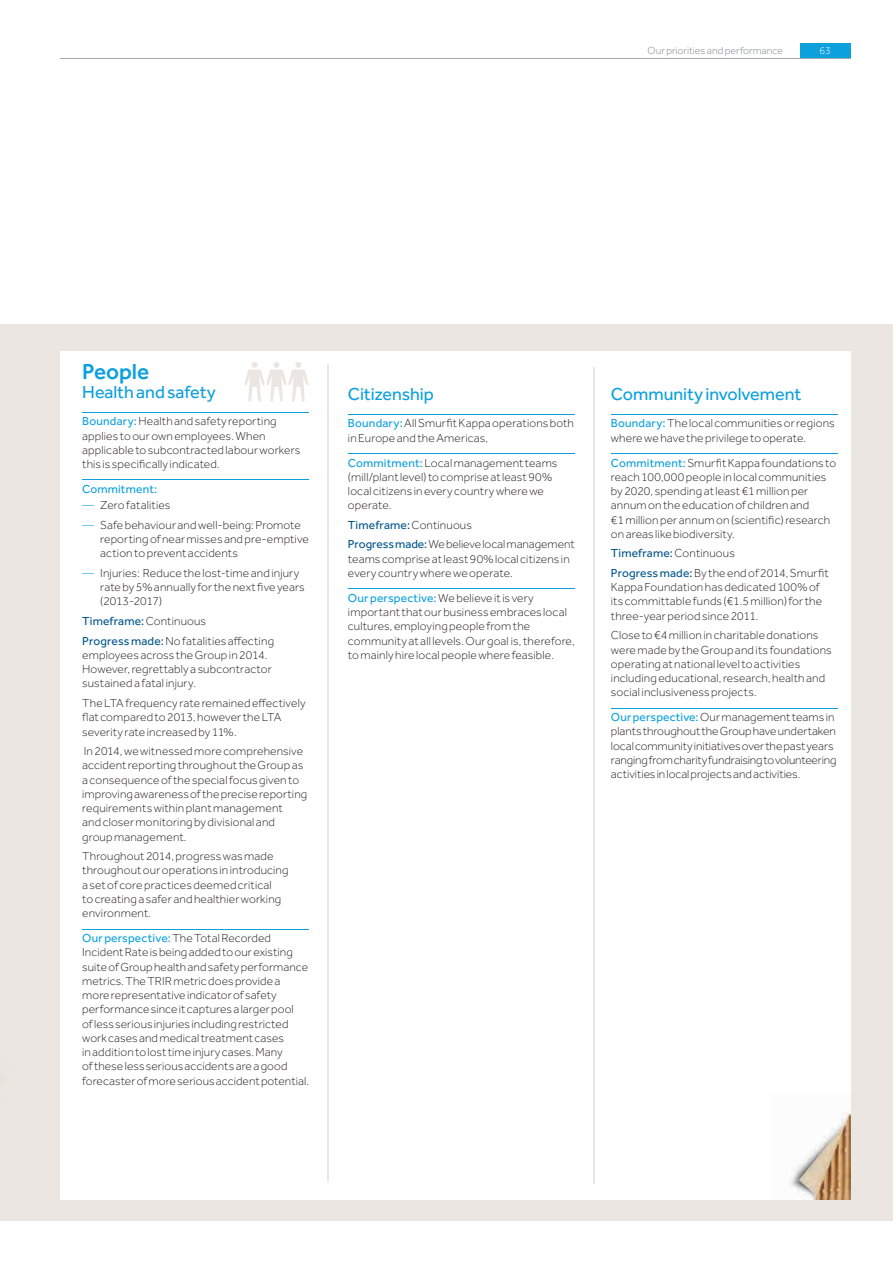
<style>
.page{position:relative;width:893px;height:1263px;background:#fff}
.page>*{position:absolute;margin:0;border:0;box-sizing:border-box;transform-origin:0 0}
.t1{font:500 22.5px "Effra";letter-spacing:-.005em;color:#0ca0dc}
.t2{font:18px "Effra";letter-spacing:-.005em;color:#0ca0dc}
.t3{font:300 12px/14.2px "Effra";letter-spacing:.01em;color:#231f20}
.t4{font:12px "Effra";letter-spacing:.015em;color:#0ca0dc}
.t5{font:300 10.5px "Effra";letter-spacing:.005em;color:#808285}
.t6{font:300 10.5px "Effra";color:#fff}
.s1{font-weight:400;color:#0ca0dc}
.s2{color:#0ca0dc}
.s3{font-weight:400;color:#01558a}
</style>
<div class="page">
<div style="left:0;top:324px;width:893px;height:896px;background:#ebe6e1"></div>
<div style="left:800px;top:43px;width:50px;height:15px;background:#0ca0dc"></div>
<hr style="left:60px;top:58px;width:790px;height:1px;background:#a8a9ad">
<div style="left:60px;top:351px;width:790px;height:848px;background:#fff"></div>
<hr style="left:82px;top:412px;width:227px;height:1px;background:#0ca0dc">
<hr style="left:82px;top:480px;width:227px;height:1px;background:#0ca0dc">
<hr style="left:82px;top:929px;width:227px;height:1px;background:#0ca0dc">
<hr style="left:348px;top:414px;width:227px;height:1px;background:#0ca0dc">
<hr style="left:348px;top:453px;width:227px;height:1px;background:#0ca0dc">
<hr style="left:348px;top:589px;width:227px;height:1px;background:#0ca0dc">
<hr style="left:611px;top:414px;width:226px;height:1px;background:#0ca0dc">
<hr style="left:611px;top:453px;width:226px;height:1px;background:#0ca0dc">
<hr style="left:611px;top:708px;width:226px;height:1px;background:#0ca0dc">
<img style="left:789px;top:1112px;width:61px;height:87px">
<hr style="left:327px;top:364px;width:2px;height:816px;background:#ebe6e1">
<hr style="left:593px;top:367px;width:2px;height:816px;background:#ebe6e1">
<svg style="left:244px;top:362px;width:65px;height:40px"></svg>
<p class="t5" style="left:648px;top:44px;width:137px">Our priorities and performance</p>
<p class="t6" style="left:820px;top:45px;width:13px">63</p>
<h1 class="t1" style="left:82px;top:358px;width:68px">People</h1>
<h2 class="t2" style="left:82px;top:382px;width:135px">Health and safety</h2>
<p class="t3" style="left:82px;top:414px;width:220px"><span class="s1">Boundary:</span> Health and safety reporting applies to our own employees. When applicable to subcontracted labour workers this is specifically indicated.</p>
<p class="t4" style="left:82px;top:482px;width:77px">Commitment:</p>
<p class="t3" style="left:82px;top:498px;width:90px"><span class="s2">—</span> Zero fatalities</p>
<p class="t3" style="left:100px;top:518px;width:210px;text-indent:-18px"><span class="s2">—</span> Safe behaviour and well-being: Promote reporting of near misses and pre-emptive action to prevent accidents</p>
<p class="t3" style="left:100px;top:566px;width:206px;text-indent:-18px"><span class="s2">—</span> Injuries: Reduce the lost-time and injury rate by 5% annually for the next five years (2013-2017)</p>
<p class="t3" style="left:82px;top:611px;width:193px;line-height:19.6px"><span class="s3">Timeframe:</span>Continuous<br><span class="s3">Progress made:</span> No fatalities affecting</p>
<p class="t3" style="left:82px;top:648px;width:191px">employees across the Group in 2014.<br>However, regrettably a subcontractor sustained a fatal injury.</p>
<p class="t3" style="left:82px;top:696px;width:225px">The LTA frequency rate remained effectively flat compared to 2013, however the LTA severity rate increased by 11%.</p>
<p class="t3" style="left:82px;top:744px;width:227px">In 2014, we witnessed more comprehensive accident reporting throughout the Group as a consequence of the special focus given to improving awareness of the precise reporting requirements within plant management<br>and closer monitoring by divisional and group management.</p>
<p class="t3" style="left:82px;top:849px;width:208px">Throughout 2014, progress was made throughout our operations in introducing a set of core practices deemed critical<br>to creating a safer and healthier working environment.</p>
<p class="t3" style="left:82px;top:931px;width:228px"><span class="s1">Our perspective:</span>The Total Recorded Incident Rate is being added to our existing suite of Group health and safety performance metrics. The TRIR metric does provide a more representative indicator of safety performance since it captures a larger pool<br>of less serious injuries including restricted work cases and medical treatment cases<br>in addition to lost time injury cases. Many<br>of these less serious accidents are a good forecaster of more serious accident potential.</p>
<h2 class="t2" style="left:348px;top:384px;width:87px">Citizenship</h2>
<p class="t3" style="left:348px;top:416px;width:228px"><span class="s1">Boundary:</span> All Smurfit Kappa operations both in Europe and the Americas,</p>
<p class="t3" style="left:348px;top:455px;width:211px"><span class="s1">Commitment:</span> Local management teams (mill/plant level) to comprise at least 90% local citizens in every country where we operate.</p>
<p class="t3" style="left:348px;top:515px;width:228px;line-height:19.6px"><span class="s3">Timeframe:</span>Continuous<br><span class="s3">Progress made:</span> We believe local management</p>
<p class="t3" style="left:348px;top:552px;width:223px">teams comprise at least 90% local citizens in every country where we operate.</p>
<p class="t3" style="left:348px;top:591px;width:228px"><span class="s1">Our perspective:</span>We believe it is very important that our business embraces local cultures, employing people from the community at all levels. Our goal is, therefore, to mainly hire local people where feasible.</p>
<h2 class="t2" style="left:611px;top:384px;width:192px">Community involvement</h2>
<p class="t3" style="left:611px;top:416px;width:225px"><span class="s1">Boundary:</span> The local communities or regions where we have the privilege to operate.</p>
<p class="t3" style="left:611px;top:455px;width:227px"><span class="s1">Commitment:</span> Smurfit Kappa foundations to reach 100,000 people in local communities by 2020, spending at least €1 million per annum on the education of children and<br>€1 million per annum on (scientific) research on areas like biodiversity.</p>
<p class="t3" style="left:611px;top:543px;width:219px;line-height:19.6px"><span class="s3">Timeframe:</span>Continuous<br><span class="s3">Progress made:</span> By the end of 2014, Smurfit</p>
<p class="t3" style="left:611px;top:580px;width:213px">Kappa Foundation has dedicated 100% of its committable funds (€1.5 million) for the three-year period since 2011.</p>
<p class="t3" style="left:611px;top:628px;width:222px">Close to €4 million in charitable donations were made by the Group and its foundations operating at national level to activities including educational, research, health and social inclusiveness projects.</p>
<p class="t3" style="left:611px;top:710px;width:227px"><span class="s1">Our perspective:</span>Our management teams in plants throughout the Group have undertaken local community initiatives over the past years ranging from charity fundraising to volunteering activities in local projects and activities.</p>
</div>
